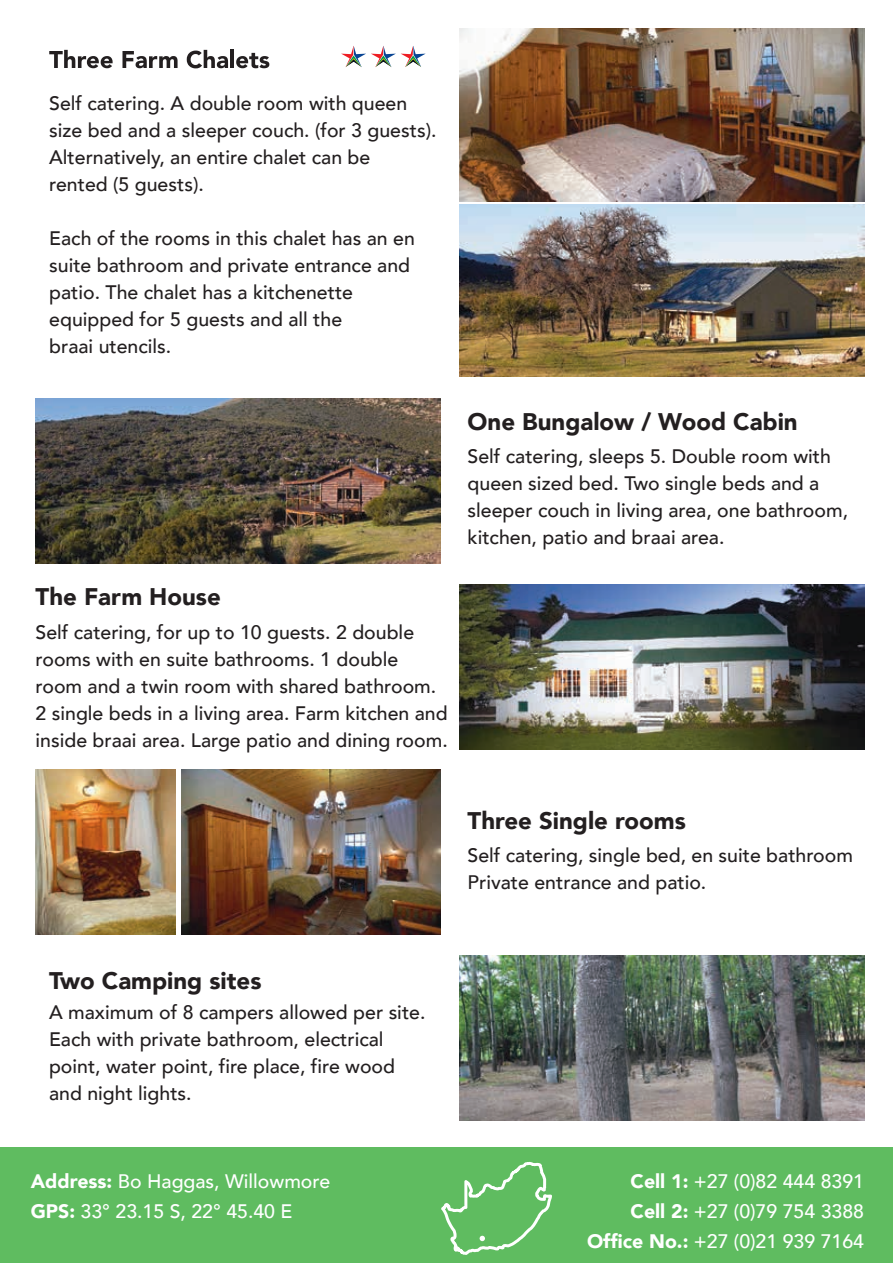
<style>
.page{position:relative;width:893px;height:1263px;background:#fff}
.page>*{position:absolute;margin:0;border:0;box-sizing:border-box;transform-origin:0 0}
.t1{font:900 24px "Avenir";color:#231f20}
.t2{font:500 19.5px/27px "Avenir";color:#231f20}
.t3{font:500 19.5px/30px "Avenir";color:#fff}
.s1{font-weight:900}
</style>
<div class="page">
<div style="left:0;top:1148px;width:893px;height:115px;background:#5fbc60"></div>
<img style="left:36px;top:398px;width:405px;height:165px">
<svg style="left:49px;top:50px;width:64px;height:18px"></svg>
<svg style="left:122px;top:51px;width:56px;height:17px"></svg>
<svg style="left:187px;top:50px;width:41px;height:18px"></svg>
<hr style="left:230px;top:50px;width:4px;height:18px;background:#231f20">
<svg style="left:236px;top:53px;width:33px;height:15px"></svg>
<svg style="left:341px;top:46px;width:85px;height:21px"></svg>
<img style="left:459px;top:584px;width:405px;height:165px">
<img style="left:36px;top:770px;width:139px;height:165px">
<img style="left:181px;top:770px;width:260px;height:165px">
<img style="left:459px;top:956px;width:405px;height:165px">
<img style="left:459px;top:28px;width:405px;height:173px">
<img style="left:459px;top:204px;width:405px;height:172px">
<svg style="left:441px;top:1162px;width:111px;height:93px"></svg>
<p class="t2" style="left:49px;top:88px;width:389px">Self catering. A double room with queen size bed and a sleeper couch. (for 3 guests).<br>Alternatively, an entire chalet can be<br>rented (5 guests).</p>
<p class="t2" style="left:49px;top:223px;width:367px">Each of the rooms in this chalet has an en suite bathroom and private entrance and patio. The chalet has a kitchenette equipped for 5 guests and all the<br>braai utencils.</p>
<p class="t1" style="left:36px;top:576px;width:187px">The Farm House</p>
<p class="t2" style="left:36px;top:618px;width:414px">Self catering, for up to 10 guests. 2 double rooms with en suite bathrooms. 1 double room and a twin room with shared bathroom.<br>2 single beds in a living area. Farm kitchen and inside braai area. Large patio and dining room.</p>
<p class="t1" style="left:468px;top:401px;width:332px">One Bungalow / Wood Cabin</p>
<p class="t2" style="left:468px;top:442px;width:382px">Self catering, sleeps 5. Double room with queen sized bed. Two single beds and a sleeper couch in living area, one bathroom, kitchen, patio and braai area.</p>
<p class="t1" style="left:468px;top:800px;width:220px">Three Single rooms</p>
<p class="t2" style="left:468px;top:840px;width:387px">Self catering, single bed, en suite bathroom<br>Private entrance and patio.</p>
<p class="t1" style="left:49px;top:960px;width:214px">Two Camping sites</p>
<p class="t2" style="left:49px;top:997px;width:378px">A maximum of 8 campers allowed per site.<br>Each with private bathroom, electrical point, water point, fire place, fire wood and night lights.</p>
<p class="t3" style="left:31px;top:1165px;width:301px"><span class="s1">Address:</span> Bo Haggas, Willowmore<br><span class="s1">GPS:</span> 33° 23.15 S, 22° 45.40 E</p>
<p class="t3" style="left:587px;top:1165px;width:279px;text-align:right"><span class="s1">Cell 1:</span> +27 (0)82 444 8391<br><span class="s1">Cell 2:</span> +27 (0)79 754 3388<br><span class="s1">Office No.:</span> +27 (0)21 939 7164</p>
</div>
